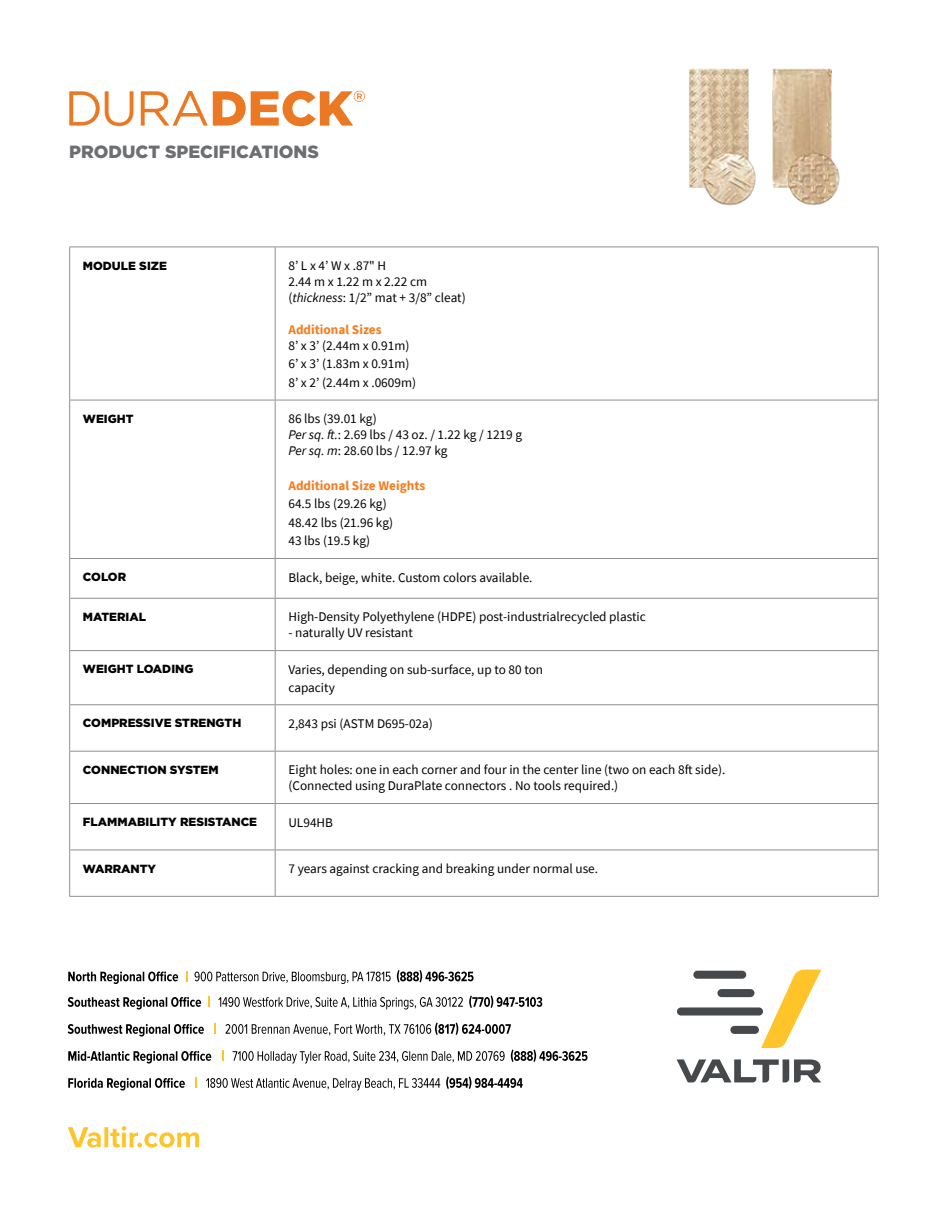
<style>
.page{position:relative;width:945px;height:1215px;background:#fff}
.page>*{position:absolute;margin:0;border:0;box-sizing:border-box;transform-origin:0 0}
.t1{font:900 17.7px "Gotham";color:#6d6e71}
.t2{font:13.2px/15.9px "Source Sans Pro";color:#000}
.t3{font:700 13.2px "Source Sans Pro";color:#f57d20}
.t4{font:900 11.85px "Gotham";color:#000}
.s1{font-style:italic}
</style>
<div class="page">
<hr style="left:69px;top:247px;width:206px;height:1px;background:#8e8f8e">
<hr style="left:69px;top:247px;width:1px;height:153px;background:#8e8f8e">
<hr style="left:275px;top:247px;width:604px;height:1px;background:#8e8f8e">
<hr style="left:275px;top:247px;width:1px;height:153px;background:#8e8f8e">
<hr style="left:878px;top:247px;width:1px;height:153px;background:#8e8f8e">
<hr style="left:69px;top:400px;width:206px;height:1px;background:#8e8f8e">
<hr style="left:69px;top:400px;width:1px;height:158px;background:#8e8f8e">
<hr style="left:275px;top:400px;width:604px;height:1px;background:#8e8f8e">
<hr style="left:275px;top:400px;width:1px;height:158px;background:#8e8f8e">
<hr style="left:878px;top:400px;width:1px;height:158px;background:#8e8f8e">
<hr style="left:69px;top:558px;width:206px;height:1px;background:#8e8f8e">
<hr style="left:69px;top:559px;width:1px;height:39px;background:#8e8f8e">
<hr style="left:275px;top:558px;width:604px;height:1px;background:#8e8f8e">
<hr style="left:275px;top:559px;width:1px;height:39px;background:#8e8f8e">
<hr style="left:878px;top:559px;width:1px;height:39px;background:#8e8f8e">
<hr style="left:69px;top:598px;width:206px;height:1px;background:#8e8f8e">
<hr style="left:69px;top:599px;width:1px;height:51px;background:#8e8f8e">
<hr style="left:275px;top:598px;width:604px;height:1px;background:#8e8f8e">
<hr style="left:275px;top:599px;width:1px;height:51px;background:#8e8f8e">
<hr style="left:878px;top:599px;width:1px;height:51px;background:#8e8f8e">
<hr style="left:69px;top:650px;width:206px;height:1px;background:#8e8f8e">
<hr style="left:69px;top:651px;width:1px;height:53px;background:#8e8f8e">
<hr style="left:275px;top:650px;width:604px;height:1px;background:#8e8f8e">
<hr style="left:275px;top:651px;width:1px;height:53px;background:#8e8f8e">
<hr style="left:878px;top:651px;width:1px;height:53px;background:#8e8f8e">
<hr style="left:69px;top:704px;width:206px;height:1px;background:#8e8f8e">
<hr style="left:69px;top:705px;width:1px;height:46px;background:#8e8f8e">
<hr style="left:275px;top:704px;width:604px;height:1px;background:#8e8f8e">
<hr style="left:275px;top:705px;width:1px;height:46px;background:#8e8f8e">
<hr style="left:878px;top:705px;width:1px;height:46px;background:#8e8f8e">
<hr style="left:69px;top:751px;width:206px;height:1px;background:#8e8f8e">
<hr style="left:69px;top:752px;width:1px;height:51px;background:#8e8f8e">
<hr style="left:275px;top:751px;width:604px;height:1px;background:#8e8f8e">
<hr style="left:275px;top:752px;width:1px;height:51px;background:#8e8f8e">
<hr style="left:878px;top:752px;width:1px;height:51px;background:#8e8f8e">
<hr style="left:69px;top:803px;width:206px;height:1px;background:#8e8f8e">
<hr style="left:69px;top:804px;width:1px;height:46px;background:#8e8f8e">
<hr style="left:275px;top:803px;width:604px;height:1px;background:#8e8f8e">
<hr style="left:275px;top:804px;width:1px;height:46px;background:#8e8f8e">
<hr style="left:878px;top:804px;width:1px;height:46px;background:#8e8f8e">
<hr style="left:69px;top:850px;width:206px;height:1px;background:#8e8f8e">
<hr style="left:69px;top:850px;width:1px;height:46px;background:#8e8f8e">
<hr style="left:275px;top:850px;width:604px;height:1px;background:#8e8f8e">
<hr style="left:275px;top:850px;width:1px;height:46px;background:#8e8f8e">
<hr style="left:878px;top:850px;width:1px;height:46px;background:#8e8f8e">
<hr style="left:69px;top:896px;width:206px;height:1px;background:#8e8f8e">
<hr style="left:275px;top:896px;width:604px;height:1px;background:#8e8f8e">
<svg style="left:69px;top:91px;width:65px;height:35px"></svg>
<svg style="left:141px;top:91px;width:224px;height:35px"></svg>
<img style="left:689px;top:68px;width:151px;height:138px">
<svg style="left:206px;top:1076px;width:317px;height:15px"></svg>
<svg style="left:68px;top:1078px;width:117px;height:13px"></svg>
<svg style="left:233px;top:1049px;width:355px;height:15px"></svg>
<svg style="left:222px;top:1050px;width:2px;height:11px"></svg>
<svg style="left:68px;top:1051px;width:143px;height:13px"></svg>
<svg style="left:225px;top:1022px;width:286px;height:14px"></svg>
<svg style="left:68px;top:1024px;width:136px;height:13px"></svg>
<svg style="left:218px;top:995px;width:324px;height:15px"></svg>
<svg style="left:68px;top:997px;width:133px;height:13px"></svg>
<svg style="left:195px;top:970px;width:279px;height:14px"></svg>
<svg style="left:186px;top:971px;width:2px;height:10px"></svg>
<svg style="left:68px;top:971px;width:110px;height:13px"></svg>
<svg style="left:677px;top:1059px;width:144px;height:23px"></svg>
<svg style="left:761px;top:970px;width:60px;height:78px"></svg>
<div style="left:677px;top:1007px;width:86px;height:9px;background:#46494b;border-radius:4px"></div>
<div style="left:693px;top:971px;width:53px;height:8px;background:#46494b;border-radius:4px"></div>
<div style="left:717px;top:989px;width:37px;height:8px;background:#46494b;border-radius:4px"></div>
<div style="left:730px;top:1026px;width:29px;height:8px;background:#46494b;border-radius:4px"></div>
<svg style="left:68px;top:1126px;width:131px;height:22px"></svg>
<h1 class="t1" style="left:69px;top:140px;width:251px">PRODUCT SPECIFICATIONS</h1>
<p class="t4" style="left:83px;top:257px;width:86px">MODULE SIZE</p>
<p class="t2" style="left:288px;top:258px;width:179px">8’ L x 4’ W x .87" H<br>2.44 m x 1.22 m x 2.22 cm (<span class="s1">thickness</span>: 1/2” mat + 3/8” cleat)</p>
<p class="t3" style="left:288px;top:320px;width:95px">Additional Sizes</p>
<p class="t2" style="left:288px;top:336px;width:129px;line-height:18.6px">8’ x 3’ (2.44m x 0.91m)<br>6’ x 3’ (1.83m x 0.91m)<br>8’ x 2’ (2.44m x .0609m)</p>
<p class="t4" style="left:83px;top:410px;width:52px">WEIGHT</p>
<p class="t2" style="left:288px;top:411px;width:235px">86 lbs (39.01 kg)<br><span class="s1">Per sq. ft.</span>: 2.69 lbs / 43 oz. / 1.22 kg / 1219 g<br><span class="s1">Per sq. m</span>: 28.60 lbs / 12.97 kg</p>
<p class="t3" style="left:288px;top:476px;width:138px">Additional Size Weights</p>
<p class="t2" style="left:288px;top:494px;width:106px;line-height:18.6px">64.5 lbs (29.26 kg)<br>48.42 lbs (21.96 kg)<br>43 lbs (19.5 kg)</p>
<p class="t4" style="left:83px;top:569px;width:45px">COLOR</p>
<p class="t2" style="left:288px;top:569px;width:246px">Black, beige, white. Custom colors available.</p>
<p class="t4" style="left:83px;top:609px;width:65px">MATERIAL</p>
<p class="t2" style="left:288px;top:609px;width:359px">High-Density Polyethylene (HDPE) post-industrialrecycled plastic</p>
<p class="t2" style="left:288px;top:625px;width:126px">- naturally UV resistant</p>
<p class="t4" style="left:83px;top:661px;width:112px">WEIGHT LOADING</p>
<p class="t2" style="left:288px;top:661px;width:256px;line-height:17.7px">Varies, depending on sub-surface, up to 80 ton capacity</p>
<p class="t4" style="left:83px;top:715px;width:160px">COMPRESSIVE STRENGTH</p>
<p class="t2" style="left:288px;top:716px;width:146px">2,843 psi (ASTM D695-02a)</p>
<p class="t4" style="left:83px;top:761px;width:137px">CONNECTION SYSTEM</p>
<p class="t2" style="left:288px;top:762px;width:438px">Eight holes: one in each corner and four in the center line (two on each 8ft side). (Connected using DuraPlate connectors . No tools required.)</p>
<p class="t4" style="left:83px;top:814px;width:176px">FLAMMABILITY RESISTANCE</p>
<p class="t2" style="left:288px;top:814px;width:46px">UL94HB</p>
<p class="t4" style="left:83px;top:860px;width:75px">WARRANTY</p>
<p class="t2" style="left:288px;top:861px;width:311px">7 years against cracking and breaking under normal use.</p>
</div>
